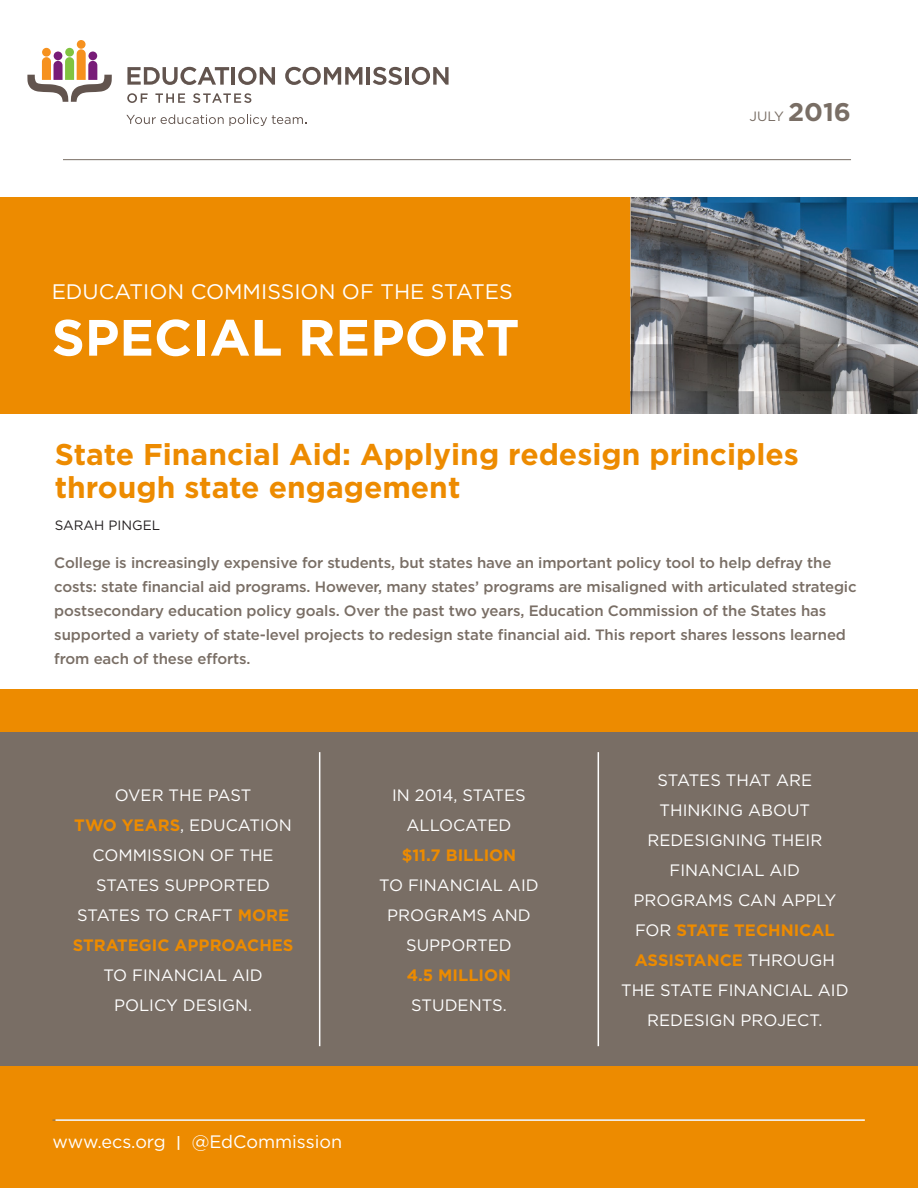
<style>
.page{position:relative;width:918px;height:1188px;background:#fff}
.page>*{position:absolute;margin:0;border:0;box-sizing:border-box;transform-origin:0 0}
.t1{font:700 51px "Gotham";color:#fff}
.Orange_title{font:700 30px/33px "Gotham";color:#ed8b00}
.t2{font:21px "Gotham";color:#fff}
.t3{font:18px "Gotham";color:#fff}
.Key_takeways_special{font:16.5px/30px "Gotham";color:#fff;text-align:center}
.BODY_10_15{font:500 15px/24px "Gotham";letter-spacing:-.01em;color:#796e65}
.Subtitle{font:13.5px "Gotham";color:#231f20}
.t4{font:13.5px "Gotham";color:#796e65}
.s1{font-weight:700;font-size:25.5px}
.s2{font-weight:700;color:#ed8b00}
.s3{font-weight:500;font-size:15px}
</style>
<div class="page">
<div style="left:77px;top:40px;width:9px;height:9px;background:#f6911e;border-radius:50%"></div>
<svg style="left:27px;top:49px;width:85px;height:53px"></svg>
<svg style="left:126px;top:114px;width:180px;height:12px"></svg>
<svg style="left:127px;top:67px;width:102px;height:18px"></svg>
<hr style="left:232px;top:67px;width:3px;height:18px;background:#62544e">
<svg style="left:238px;top:67px;width:37px;height:18px"></svg>
<svg style="left:285px;top:67px;width:77px;height:18px"></svg>
<hr style="left:367px;top:67px;width:3px;height:18px;background:#62544e">
<svg style="left:373px;top:67px;width:29px;height:18px"></svg>
<hr style="left:405px;top:67px;width:4px;height:18px;background:#62544e">
<svg style="left:412px;top:67px;width:37px;height:18px"></svg>
<svg style="left:127px;top:93px;width:21px;height:10px"></svg>
<svg style="left:155px;top:93px;width:30px;height:10px"></svg>
<svg style="left:193px;top:93px;width:58px;height:10px"></svg>
<hr style="left:63px;top:159px;width:788px;height:1px;background:#796e65">
<div style="left:0;top:197px;width:631px;height:217px;background:#ed8b00"></div>
<img style="left:631px;top:197px;width:287px;height:217px">
<div style="left:0;top:689px;width:918px;height:43px;background:#ed8b00"></div>
<div style="left:0;top:1066px;width:918px;height:122px;background:#ed8b00"></div>
<div style="left:0;top:732px;width:918px;height:334px;background:#796e65"></div>
<hr style="left:319px;top:752px;width:1px;height:294px;background:#fff">
<hr style="left:598px;top:752px;width:1px;height:294px;background:#fff">
<hr style="left:52px;top:1120px;width:810px;height:1px;background:#796e65">
<hr style="left:56px;top:1119px;width:809px;height:2px;background:#fff">
<p class="t2" style="left:52px;top:279px;width:462px">EDUCATION COMMISSION OF THE STATES</p>
<p class="t1" style="left:52px;top:304px;width:469px">SPECIAL REPORT</p>
<p class="t4" style="left:750px;top:108px;width:103px">JULY <span class="s1">2016</span></p>
<p class="Orange_title" style="left:55px;top:437px;width:746px">State Financial Aid: Applying redesign principles through state engagement</p>
<p class="Subtitle" style="left:55px;top:517px;width:107px">SARAH PINGEL</p>
<p class="BODY_10_15" style="left:54px;top:550px;width:804px">College is increasingly expensive for students, but states have an important policy tool to help defray the costs: state financial aid programs. However, many states’ programs are misaligned with articulated strategic postsecondary education policy goals. Over the past two years, Education Commission of the States has supported a variety of state-level projects to redesign state financial aid. This report shares lessons learned from each of these efforts.</p>
<p class="Key_takeways_special" style="left:73px;top:780px;width:222px">OVER THE PAST<br><span class="s2">TWO YEARS</span>, EDUCATION<br>COMMISSION OF THE<br>STATES SUPPORTED<br>STATES TO CRAFT <span class="s2">MORE<br>STRATEGIC APPROACHES<br></span>TO FINANCIAL AID<br>POLICY DESIGN.</p>
<p class="Key_takeways_special" style="left:379px;top:780px;width:161px">IN 2014, STATES<br>ALLOCATED<br><span class="s2">$11.7 BILLION<br></span>TO FINANCIAL AID<br>PROGRAMS AND<br>SUPPORTED<br><span class="s2">4.5 MILLION<br></span>STUDENTS.</p>
<p class="t3" style="left:52px;top:1131px;width:291px">www.ecs.org <span class="s3">|</span> @EdCommission</p>
<p class="Key_takeways_special" style="left:621px;top:765px;width:229px">STATES THAT ARE<br>THINKING ABOUT<br>REDESIGNING THEIR<br>FINANCIAL AID<br>PROGRAMS CAN APPLY<br>FOR <span class="s2">STATE TECHNICAL<br>ASSISTANCE</span> THROUGH<br>THE STATE FINANCIAL AID<br>REDESIGN PROJECT.</p>
</div>
